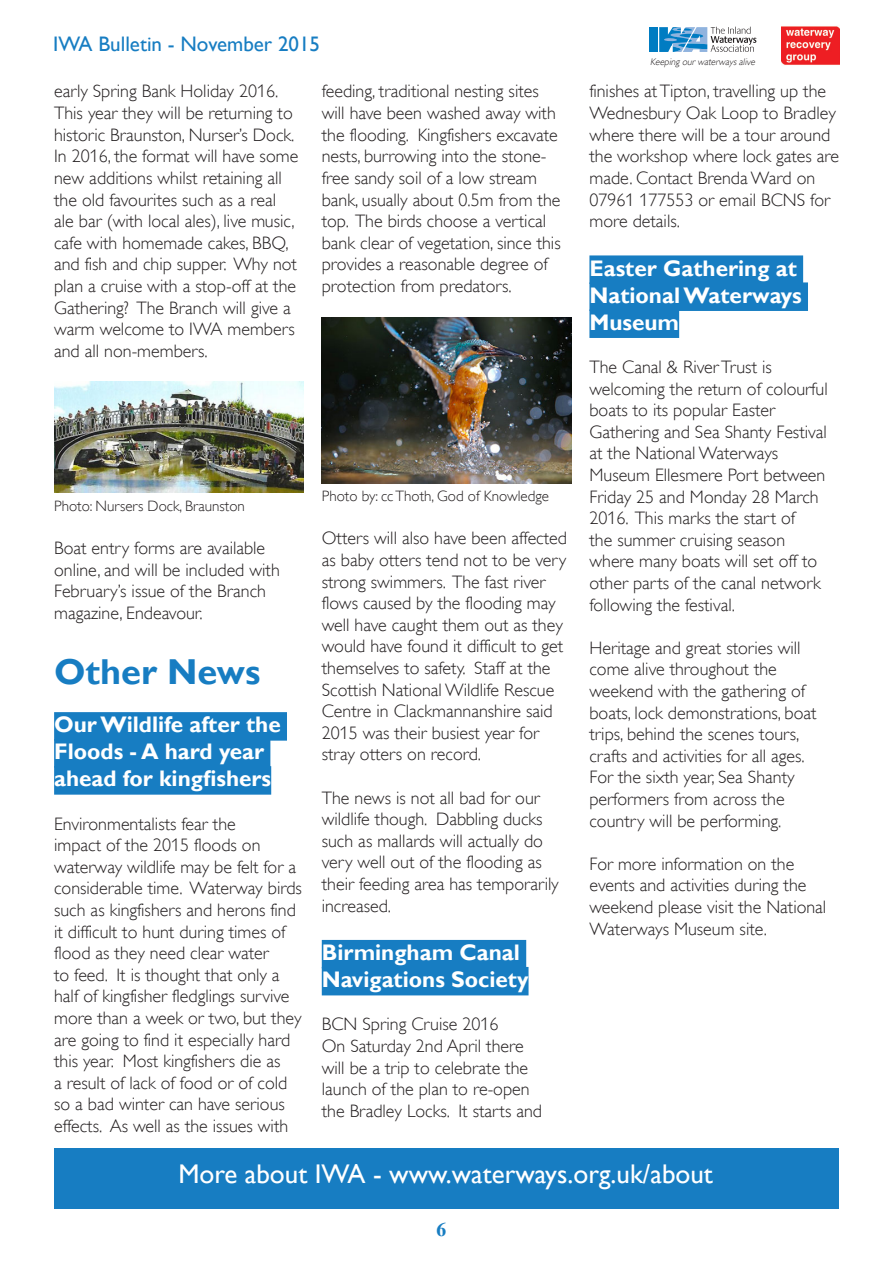
<style>
.page{position:relative;width:893px;height:1263px;background:#fff}
.page>*{position:absolute;margin:0;border:0;box-sizing:border-box;transform-origin:0 0}
.Main_Headings{font:700 36px "Gill Sans";color:#177dc2}
.Footer_Text{font:27px "Gill Sans";color:#fff}
.Article_Name{font:700 22.5px/27px "Gill Sans";color:#fff}
.t1{font:21px "Gill Sans";color:#177dc2}
.t2{font:700 19.5px "Times";color:#177dc2}
.Body_Text{font:300 18px/21.6px "Gill Alt One";color:#231f20}
.image_caption{font:300 15px "Gill Alt One";color:#231f20}
.t3{font:italic 300 9.75px "Gill Alt One";color:#231f20}
</style>
<div class="page">
<div style="left:650px;top:27px;width:8px;height:25px;background:#007cc2"></div>
<svg style="left:659px;top:27px;width:97px;height:25px"></svg>
<img style="left:781px;top:26px;width:58px;height:39px">
<div style="left:54px;top:1148px;width:785px;height:61px;background:#177dc2"></div>
<div style="left:54px;top:712px;width:233px;height:29px;background:#177dc2"></div>
<div style="left:54px;top:739px;width:216px;height:29px;background:#177dc2"></div>
<div style="left:54px;top:766px;width:217px;height:29px;background:#177dc2"></div>
<img style="left:54px;top:382px;width:250px;height:111px">
<div style="left:322px;top:940px;width:204px;height:28px;background:#177dc2"></div>
<div style="left:322px;top:967px;width:207px;height:28px;background:#177dc2"></div>
<img style="left:322px;top:317px;width:250px;height:166px">
<div style="left:589px;top:255px;width:214px;height:29px;background:#177dc2"></div>
<div style="left:589px;top:282px;width:219px;height:29px;background:#177dc2"></div>
<div style="left:589px;top:309px;width:90px;height:29px;background:#177dc2"></div>
<p class="t1" style="left:53px;top:32px;width:268px">IWA Bulletin - November 2015</p>
<p class="Body_Text" style="left:54px;top:81px;width:246px">early Spring Bank Holiday 2016.<br>This year they will be returning to historic Braunston, Nurser’s Dock.<br>In 2016, the format will have some new additions whilst retaining all the old favourites such as a real ale bar (with local ales), live music, cafe with homemade cakes, BBQ, and fish and chip supper. Why not plan a cruise with a stop-off at the<br>Gathering? The Branch will give a warm welcome to IWA members and all non-members.</p>
<p class="Body_Text" style="left:322px;top:81px;width:240px">feeding, traditional nesting sites will have been washed away with the flooding. Kingfishers excavate nests, burrowing into the stone&shy;free sandy soil of a low stream bank, usually about 0.5m from the top. The birds choose a vertical bank clear of vegetation, since this provides a reasonable degree of protection from predators.</p>
<p class="image_caption" style="left:54px;top:497px;width:192px">Photo: Nursers Dock, Braunston</p>
<p class="Body_Text" style="left:54px;top:537px;width:227px">Boat entry forms are available online, and will be included with<br>February’s issue of the Branch magazine, Endeavour.</p>
<p class="Main_Headings" style="left:54px;top:650px;width:208px">Other News</p>
<p class="Article_Name" style="left:54px;top:712px;width:228px">Our Wildlife after the<br>Floods - A hard year ahead for kingfishers</p>
<p class="Body_Text" style="left:54px;top:813px;width:249px">Environmentalists fear the<br>impact of the 2015 floods on waterway wildlife may be felt for a considerable time. Waterway birds such as kingfishers and herons find it difficult to hunt during times of flood as they need clear water<br>to feed. It is thought that only a half of kingfisher fledglings survive more than a week or two, but they are going to find it especially hard this year. Most kingfishers die as<br>a result of lack of food or of cold so a bad winter can have serious effects. As well as the issues with</p>
<p class="image_caption" style="left:322px;top:487px;width:229px">Photo by: cc Thoth, God of Knowledge</p>
<p class="Body_Text" style="left:322px;top:527px;width:247px">Otters will also have been affected as baby otters tend not to be very strong swimmers. The fast river flows caused by the flooding may well have caught them out as they would have found it difficult to get themselves to safety. Staff at the<br>Scottish National Wildlife Rescue<br>Centre in Clackmannanshire said<br>2015 was their busiest year for stray otters on record.</p>
<p class="Body_Text" style="left:322px;top:787px;width:239px">The news is not all bad for our wildlife though. Dabbling ducks such as mallards will actually do very well out of the flooding as their feeding area has temporarily increased.</p>
<p class="Article_Name" style="left:322px;top:940px;width:208px">Birmingham Canal<br>Navigations Society</p>
<p class="Body_Text" style="left:322px;top:1013px;width:178px">BCN Spring Cruise 2016</p>
<p class="Body_Text" style="left:322px;top:1035px;width:222px">On Saturday 2nd April there will be a trip to celebrate the launch of the plan to re-open the Bradley Locks. It starts and</p>
<p class="t3" style="left:650px;top:56px;width:108px">Keeping ourwaterwaysalive</p>
<p class="Body_Text" style="left:589px;top:81px;width:251px">finishes at Tipton, travelling up the<br>Wednesbury Oak Loop to Bradley where there will be a tour around the workshop where lock gates are made. Contact Brenda Ward on<br>07961 177553 or email BCNS for more details.</p>
<p class="Article_Name" style="left:589px;top:255px;width:214px">Easter Gathering at<br>National Waterways<br>Museum</p>
<p class="Body_Text" style="left:589px;top:356px;width:240px">The Canal &amp; River Trust is welcoming the return of colourful boats to its popular Easter<br>Gathering and Sea Shanty Festival at the National Waterways<br>Museum Ellesmere Port between<br>Friday 25 and Monday 28 March<br>2016. This marks the start of<br>the summer cruising season where many boats will set off to other parts of the canal network following the festival.</p>
<p class="Body_Text" style="left:589px;top:637px;width:229px">Heritage and great stories will come alive throughout the weekend with the gathering of boats, lock demonstrations, boat trips, behind the scenes tours, crafts and activities for all ages.<br>For the sixth year, Sea Shanty performers from across the country will be performing.</p>
<p class="Body_Text" style="left:589px;top:853px;width:238px">For more information on the events and activities during the weekend please visit the National<br>Waterways Museum site.</p>
<p class="Footer_Text" style="left:178px;top:1158px;width:536px">More about IWA - www.waterways.org.uk/about</p>
<p class="t2" style="left:437px;top:1218px;width:11px">6</p>
</div>
